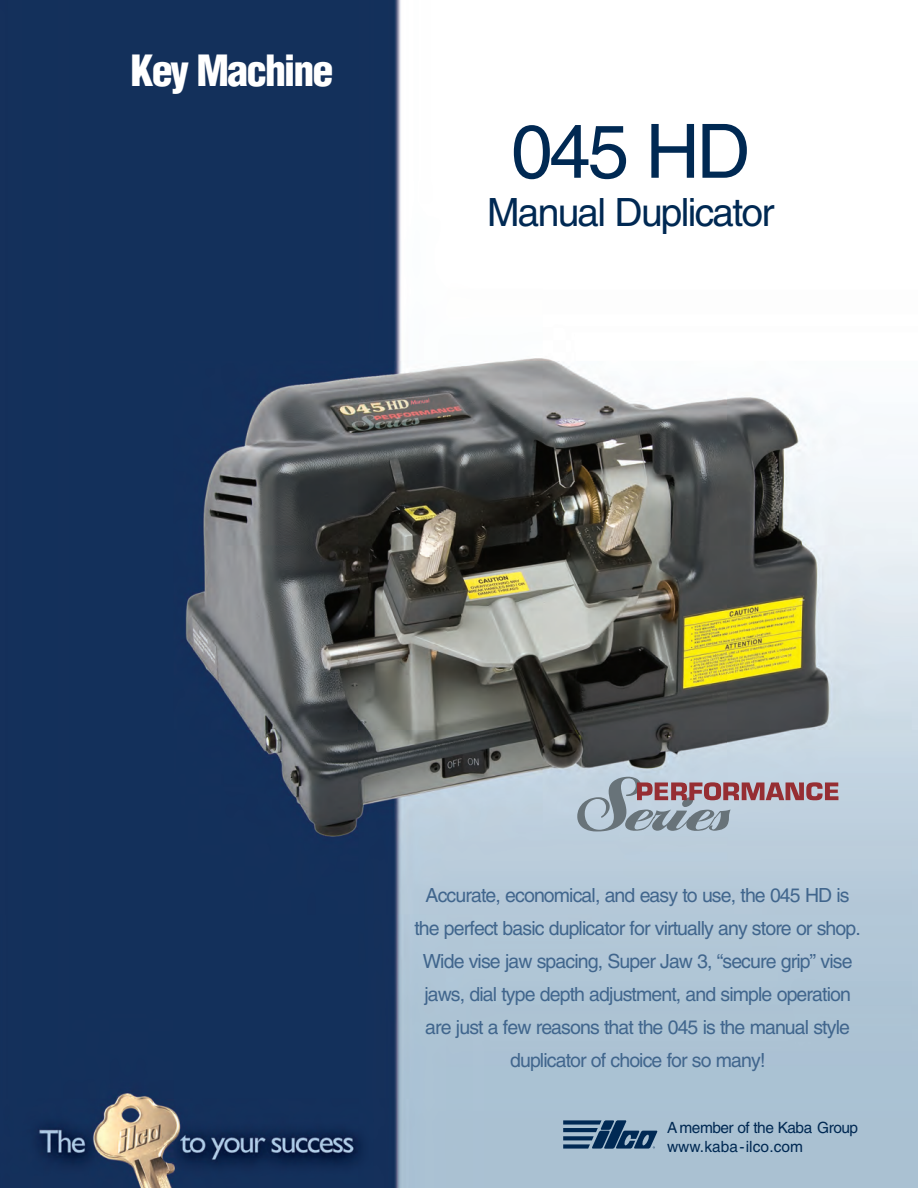
<style>
.page{position:relative;width:918px;height:1188px;background:#fff}
.page>*{position:absolute;margin:0;border:0;box-sizing:border-box;transform-origin:0 0}
.t1{font:75px "Helvetica";color:#002953}
.t2{font:900 condensed 42px "Helvetica";letter-spacing:-.05em;color:#fff}
.t3{font:39px "Helvetica";letter-spacing:-.045em;color:#002953}
.t4{font:19.5px/33px "Helvetica";letter-spacing:-.045em;color:#41668d;text-align:center}
.t5{font:15.45px/18.6px "Helvetica";letter-spacing:-.035em;color:#002953}
</style>
<div class="page">
<img style="left:0;top:0;width:918px;height:1188px">
<svg style="left:563px;top:1120px;width:94px;height:29px;background:#466888"></svg>
<svg style="left:577px;top:777px;width:261px;height:54px;background:#aba7b3"></svg>
<h2 class="t2" style="left:131px;top:46px;width:204px">Key Machine</h2>
<h1 class="t1" style="left:511px;top:124px;width:241px">045 HD</h1>
<h3 class="t3" style="left:487px;top:198px;width:289px">Manual Duplicator</h3>
<p class="t4" style="left:414px;top:880px;width:448px">Accurate, economical, and easy to use, the 045 HD is the perfect basic duplicator for virtually any store or shop.<br>Wide vise jaw spacing, Super Jaw 3, “secure grip” vise jaws, dial type depth adjustment, and simple operation are just a few reasons that the 045 is the manual style duplicator of choice for so many!</p>
<p class="t5" style="left:667px;top:1120px;width:193px">A member of the Kaba Group www.kaba-ilco.com</p>
</div>
